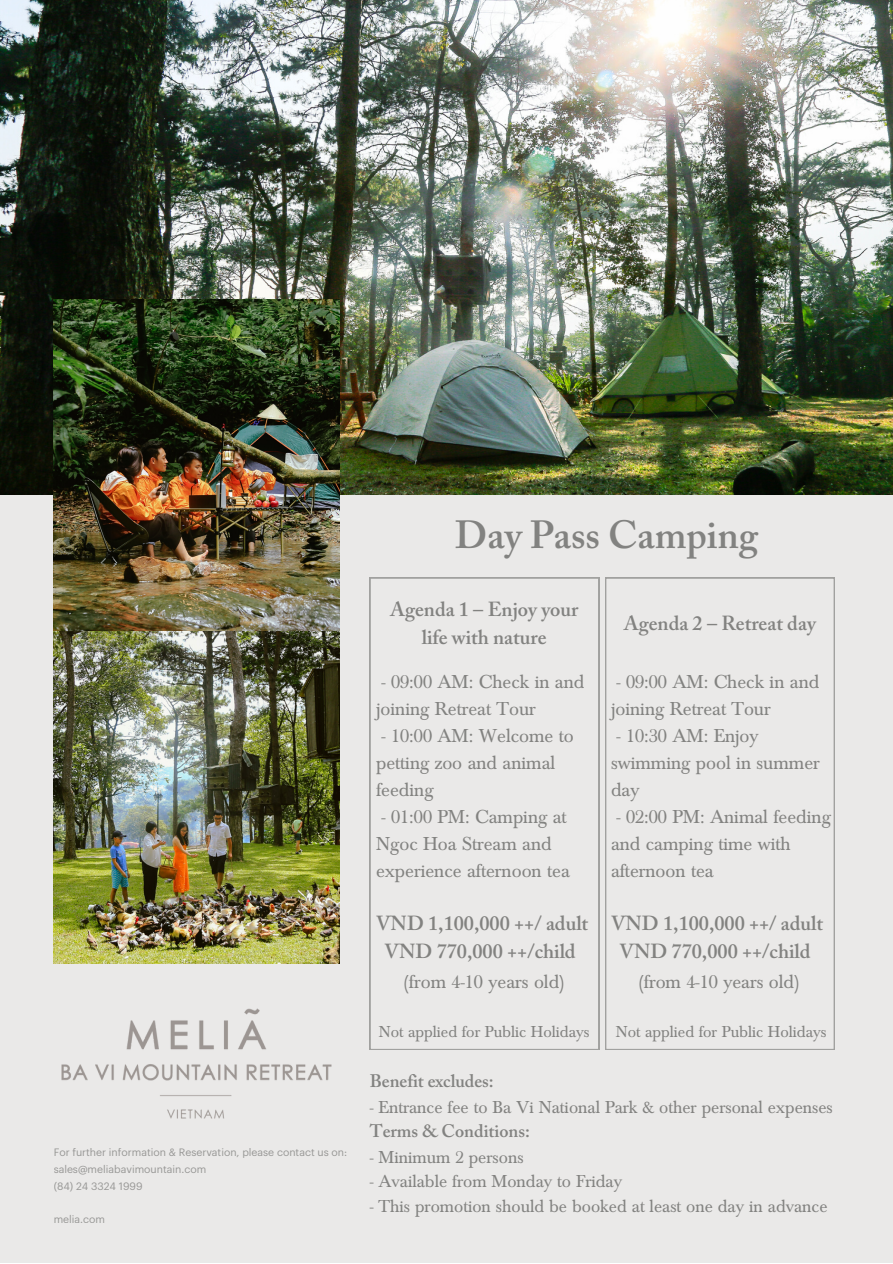
<style>
.page{position:relative;width:893px;height:1264px;background:#fff}
.page>*{position:absolute;margin:0;border:0;box-sizing:border-box;transform-origin:0 0}
.t1{font:600 39px "Adobe Caslon Pro";color:#828280}
.t2{font:600 20.25px/28px "Adobe Caslon Pro";color:#828280;text-align:center}
.t3{font:19.5px/27px "Baskerville";color:#828280}
.t4{font:18px "Baskerville";color:#828280}
.t5{font:600 18px "Adobe Caslon Pro";color:#828280}
.t6{font:16.5px "Baskerville";color:#828280}
.t7{font:10.5px/16.6px "Graphik";color:#828280}
</style>
<div class="page">
<div style="left:0;top:0;width:892px;height:1262px;background:#eae9e8"></div>
<img style="left:0;top:0;width:892px;height:495px">
<img style="left:61px;top:1008px;width:270px;height:109px">
<svg style="left:369px;top:577px;width:230px;height:472px"></svg>
<svg style="left:605px;top:577px;width:229px;height:472px"></svg>
<img style="left:54px;top:299px;width:285px;height:664px">
<p class="t7" style="left:54px;top:1144px;width:295px">For further information &amp; Reservation, please contact us on: sales@meliabavimountain.com<br>(84) 24 3324 1999</p>
<p class="t7" style="left:54px;top:1211px;width:53px">melia.com</p>
<p class="t1" style="left:455px;top:519px;width:305px">Day Pass Camping</p>
<p class="t2" style="left:390px;top:597px;width:190px">Agenda 1 – Enjoy your life with nature</p>
<p class="t3" style="left:376px;top:669px;width:210px">- 09:00 AM: Check in and joining Retreat Tour</p>
<p class="t3" style="left:376px;top:723px;width:199px">- 10:00 AM: Welcome to petting zoo and animal feeding</p>
<p class="t3" style="left:376px;top:804px;width:195px">- 01:00 PM: Camping at<br>Ngoc Hoa Stream and experience afternoon tea</p>
<p class="t2" style="left:376px;top:911px;width:214px">VND 1,100,000 ++/ adult</p>
<p class="t2" style="left:384px;top:939px;width:192px">VND 770,000 ++/child</p>
<p class="t3" style="left:403px;top:968px;width:163px">(from 4-10 years old)</p>
<p class="t6" style="left:379px;top:1022px;width:212px">Not applied for Public Holidays</p>
<p class="t2" style="left:623px;top:610px;width:193px">Agenda 2 – Retreat day</p>
<p class="t3" style="left:611px;top:669px;width:210px">- 09:00 AM: Check in and joining Retreat Tour</p>
<p class="t3" style="left:611px;top:723px;width:210px">- 10:30 AM: Enjoy swimming pool in summer day</p>
<p class="t3" style="left:611px;top:804px;width:221px">- 02:00 PM: Animal feeding and camping time with afternoon tea</p>
<p class="t2" style="left:611px;top:911px;width:214px">VND 1,100,000 ++/ adult</p>
<p class="t2" style="left:619px;top:939px;width:192px">VND 770,000 ++/child</p>
<p class="t3" style="left:638px;top:968px;width:163px">(from 4-10 years old)</p>
<p class="t6" style="left:615px;top:1022px;width:212px">Not applied for Public Holidays</p>
<p class="t5" style="left:369px;top:1073px;width:125px">Benefit excludes:</p>
<p class="t4" style="left:369px;top:1097px;width:464px">- Entrance fee to Ba Vi National Park &amp; other personal expenses</p>
<p class="t5" style="left:369px;top:1123px;width:162px">Terms &amp; Conditions:</p>
<p class="t4" style="left:369px;top:1146px;width:155px">- Minimum 2 persons</p>
<p class="t4" style="left:369px;top:1171px;width:254px">- Available from Monday to Friday</p>
<p class="t4" style="left:369px;top:1196px;width:459px">- This promotion should be booked at least one day in advance</p>
</div>
